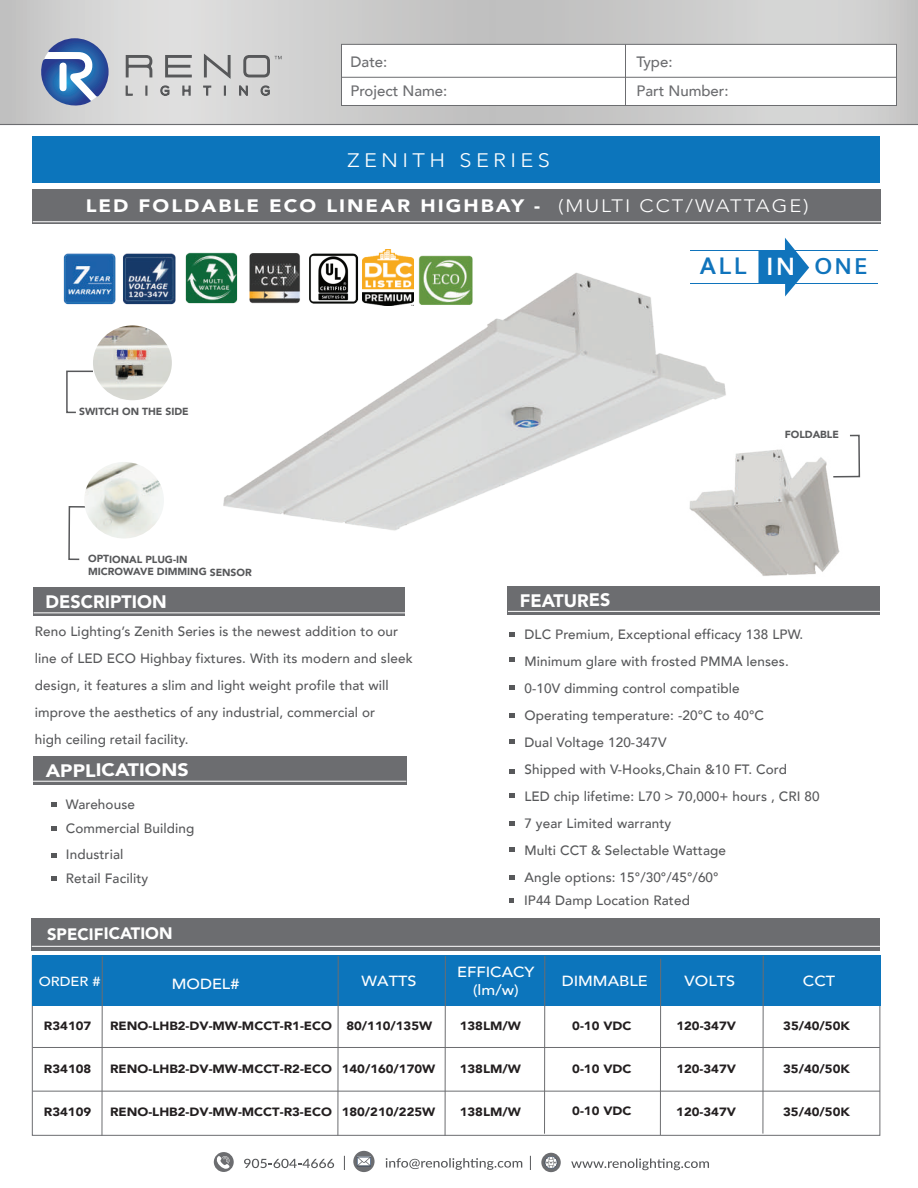
<style>
.page{position:relative;width:918px;height:1188px;background:#fff}
.page>*{position:absolute;margin:0;border:0;box-sizing:border-box;transform-origin:0 0}
.t1{font:700 22.95px "Muli";color:#1074bc}
.t2{font:300 19.5px "Avenir";letter-spacing:.2em;color:#fff;scale:1.12 1}
.t3{font:900 18px "Avenir";letter-spacing:.1em;color:#fff;scale:1.12 1}
.t4{font:900 18px "Avenir";letter-spacing:-.005em;color:#fff}
.t5{font:900 18px "Avenir";letter-spacing:-.005em;color:#fff;scale:1.09 1}
.t6{font:900 16.5px "Avenir";letter-spacing:-.01em;color:#fff}
.t7{font:500 15px/29.8px "Avenir";color:#6c6d70}
.t8{font:500 14.7px/17.5px "Avenir";color:#fff;text-align:center;scale:1.11 1}
.t9{font:500 13.5px/27px "Avenir";letter-spacing:.01em;color:#57585a}
.t10{font:500 13.2px "Avenir";color:#fff;scale:1.11 1}
.t11{font:900 12px "Avenir";color:#231f20;scale:1.09 1}
.t12{font:900 10.35px/12.6px "Avenir";letter-spacing:-.01em;color:#57585a}
.s1{font-weight:300}
.s2{font-size:24px;color:#fff}
.s3{font-size:22.05px}
</style>
<div class="page">
<div style="left:32px;top:956px;width:848px;height:180px;background:#fff;border:1px solid #6c6d70"></div>
<svg style="left:0;top:0;width:918px;height:124px;background:#cececd"></svg>
<svg style="left:341px;top:44px;width:556px;height:62px"></svg>
<hr style="left:342px;top:77px;width:555px;height:1px;background:#6c6d70">
<hr style="left:625px;top:44px;width:1px;height:62px;background:#6c6d70">
<hr style="left:0;top:124px;width:918px;height:1px;background:#6c6d70">
<div style="left:33px;top:756px;width:373px;height:29px;background:#6c6d70"></div>
<hr style="left:33px;top:781px;width:373px;height:1px;background:#fff">
<svg style="left:52px;top:803px;width:5px;height:4px"></svg>
<svg style="left:52px;top:827px;width:5px;height:4px"></svg>
<svg style="left:52px;top:853px;width:5px;height:4px"></svg>
<svg style="left:52px;top:877px;width:5px;height:4px"></svg>
<svg style="left:386px;top:1158px;width:136px;height:12px"></svg>
<svg style="left:353px;top:1151px;width:22px;height:21px"></svg>
<svg style="left:357px;top:1157px;width:14px;height:9px"></svg>
<svg style="left:571px;top:1158px;width:138px;height:12px"></svg>
<svg style="left:541px;top:1153px;width:20px;height:19px"></svg>
<svg style="left:545px;top:1156px;width:12px;height:13px"></svg>
<svg style="left:244px;top:1159px;width:90px;height:9px"></svg>
<div style="left:214px;top:1152px;width:20px;height:20px;background:#6c6d70;border-radius:50%"></div>
<svg style="left:215px;top:1156px;width:15px;height:13px"></svg>
<svg style="left:344px;top:1156px;width:1px;height:14px"></svg>
<svg style="left:530px;top:1156px;width:1px;height:14px"></svg>
<div style="left:33px;top:189px;width:848px;height:35px;background:#6c6d70"></div>
<hr style="left:33px;top:222px;width:848px;height:1px;background:#fff">
<div style="left:33px;top:136px;width:847px;height:46px;background:#0c75bc"></div>
<svg style="left:509px;top:685px;width:5px;height:4px"></svg>
<svg style="left:509px;top:714px;width:5px;height:4px"></svg>
<svg style="left:509px;top:739px;width:5px;height:5px"></svg>
<svg style="left:509px;top:769px;width:5px;height:5px"></svg>
<svg style="left:509px;top:793px;width:5px;height:5px"></svg>
<svg style="left:509px;top:822px;width:5px;height:4px"></svg>
<svg style="left:509px;top:848px;width:5px;height:4px"></svg>
<svg style="left:509px;top:876px;width:5px;height:4px"></svg>
<svg style="left:509px;top:898px;width:5px;height:5px"></svg>
<svg style="left:125px;top:54px;width:28px;height:24px"></svg>
<svg style="left:164px;top:54px;width:29px;height:24px"></svg>
<svg style="left:125px;top:85px;width:9px;height:11px"></svg>
<svg style="left:145px;top:86px;width:2px;height:10px"></svg>
<svg style="left:159px;top:84px;width:12px;height:13px"></svg>
<svg style="left:182px;top:85px;width:9px;height:11px"></svg>
<svg style="left:202px;top:52px;width:29px;height:44px"></svg>
<svg style="left:38px;top:38px;width:71px;height:70px"></svg>
<svg style="left:238px;top:54px;width:44px;height:44px;background:#bebebe"></svg>
<hr style="left:691px;top:283px;width:187px;height:1px;background:#1074bc">
<hr style="left:691px;top:250px;width:187px;height:1px;background:#1074bc">
<img style="left:93px;top:325px;width:38px;height:75px">
<svg style="left:66px;top:370px;width:28px;height:44px"></svg>
<svg style="left:68px;top:506px;width:16px;height:55px"></svg>
<img style="left:84px;top:462px;width:47px;height:76px">
<img style="left:123px;top:253px;width:8px;height:52px">
<img style="left:63px;top:253px;width:53px;height:52px">
<div style="left:32px;top:918px;width:848px;height:32px;background:#6c6d70"></div>
<hr style="left:32px;top:946px;width:848px;height:1px;background:#fff">
<div style="left:33px;top:956px;width:848px;height:50px;background:#0c75bc"></div>
<hr style="left:33px;top:1047px;width:847px;height:1px;background:#6c6d70">
<hr style="left:33px;top:1091px;width:847px;height:1px;background:#6c6d70">
<div style="left:34px;top:588px;width:371px;height:28px;background:#6c6d70"></div>
<hr style="left:34px;top:613px;width:371px;height:1px;background:#fff">
<hr style="left:102px;top:956px;width:1px;height:180px;background:#6c6d70">
<hr style="left:338px;top:956px;width:1px;height:180px;background:#6c6d70">
<hr style="left:445px;top:956px;width:1px;height:180px;background:#6c6d70">
<hr style="left:544px;top:956px;width:1px;height:178px;background:#6c6d70">
<hr style="left:660px;top:959px;width:1px;height:176px;background:#6c6d70">
<hr style="left:763px;top:956px;width:1px;height:178px;background:#6c6d70">
<img style="left:818px;top:434px;width:62px;height:181px">
<img style="left:131px;top:182px;width:687px;height:480px">
<p class="t7" style="left:350px;top:46px;width:38px">Date:</p>
<p class="t7" style="left:636px;top:46px;width:94px">Type:<br>Part Number:</p>
<p class="t7" style="left:350px;top:76px;width:98px">Project Name:</p>
<h2 class="t2" style="left:348px;top:149px;width:182px">ZENITH SERIES</h2>
<h3 class="t3" style="left:86px;top:191px;width:647px">LED FOLDABLE ECO LINEAR HIGHBAY - <span class="s1">(MULTI CCT/WATTAGE)</span></h3>
<p class="t12" style="left:79px;top:405px;width:111px">SWITCH ON THE SIDE</p>
<p class="t12" style="left:88px;top:553px;width:165px">OPTIONAL PLUG-IN<br>MICROWAVE DIMMING SENSOR</p>
<h3 class="t4" style="left:46px;top:586px;width:123px">DESCRIPTION</h3>
<p class="t9" style="left:35px;top:617px;width:379px">Reno Lighting’s Zenith Series is the newest addition to our line of LED ECO Highbay fixtures. With its modern and sleek design, it features a slim and light weight profile that will improve the aesthetics of any industrial, commercial or<br>high ceiling retail facility.</p>
<h3 class="t5" style="left:46px;top:755px;width:133px">APPLICATIONS</h3>
<p class="t9" style="left:66px;top:792px;width:130px;line-height:24px">Warehouse<br>Commercial Building</p>
<p class="t9" style="left:66px;top:842px;width:84px;line-height:24px">Industrial<br>Retail Facility</p>
<h1 class="t1" style="left:700px;top:247px;width:169px">ALL <span class="s2">IN</span> <span class="s3">ONE</span></h1>
<p class="t12" style="left:785px;top:427px;width:56px">FOLDABLE</p>
<h3 class="t4" style="left:520px;top:585px;width:93px">FEATURES</h3>
<p class="t9" style="left:524px;top:620px;width:297px">DLC Premium, Exceptional efficacy 138 LPW.<br>Minimum glare with frosted PMMA lenses.<br>0-10V dimming control compatible<br>Operating temperature: -20°C to 40°C<br>Dual Voltage 120-347V<br>Shipped with V-Hooks,Chain &amp;10 FT. Cord<br>LED chip lifetime: L70 &gt; 70,000+ hours , CRI 80<br>7 year Limited warranty<br>Multi CCT &amp; Selectable Wattage<br>Angle options: 15°/30°/45°/60°</p>
<p class="t9" style="left:524px;top:886px;width:167px">IP44 Damp Location Rated</p>
<p class="t6" style="left:47px;top:920px;width:127px">SPECIFICATION</p>
<p class="t10" style="left:39px;top:970px;width:57px">ORDER #</p>
<p class="t8" style="left:172px;top:974px;width:63px">MODEL#</p>
<p class="t8" style="left:562px;top:972px;width:79px">DIMMABLE</p>
<p class="t8" style="left:457px;top:963px;width:71px">EFFICACY (lm/w)</p>
<p class="t8" style="left:362px;top:972px;width:51px">WATTS</p>
<p class="t8" style="left:685px;top:972px;width:47px">VOLTS</p>
<p class="t8" style="left:803px;top:972px;width:31px">CCT</p>
<p class="t11" style="left:44px;top:1016px;width:45px">R34107</p>
<p class="t11" style="left:110px;top:1016px;width:297px">RENO-LHB2-DV-MW-MCCT-R1-ECO 80/110/135W</p>
<p class="t11" style="left:460px;top:1016px;width:58px">138LM/W</p>
<p class="t11" style="left:572px;top:1015px;width:56px">0-10 VDC</p>
<p class="t11" style="left:676px;top:1016px;width:56px">120-347V</p>
<p class="t11" style="left:783px;top:1016px;width:63px">35/40/50K</p>
<p class="t11" style="left:44px;top:1059px;width:45px">R34108</p>
<p class="t11" style="left:110px;top:1059px;width:300px">RENO-LHB2-DV-MW-MCCT-R2-ECO 140/160/170W</p>
<p class="t11" style="left:460px;top:1059px;width:58px">138LM/W</p>
<p class="t11" style="left:572px;top:1058px;width:56px">0-10 VDC</p>
<p class="t11" style="left:676px;top:1059px;width:56px">120-347V</p>
<p class="t11" style="left:783px;top:1059px;width:63px">35/40/50K</p>
<p class="t11" style="left:44px;top:1101px;width:45px">R34109</p>
<p class="t11" style="left:110px;top:1101px;width:300px">RENO-LHB2-DV-MW-MCCT-R3-ECO 180/210/225W</p>
<p class="t11" style="left:460px;top:1101px;width:58px">138LM/W</p>
<p class="t11" style="left:572px;top:1101px;width:56px">0-10 VDC</p>
<p class="t11" style="left:676px;top:1101px;width:56px">120-347V</p>
<p class="t11" style="left:783px;top:1101px;width:63px">35/40/50K</p>
</div>
